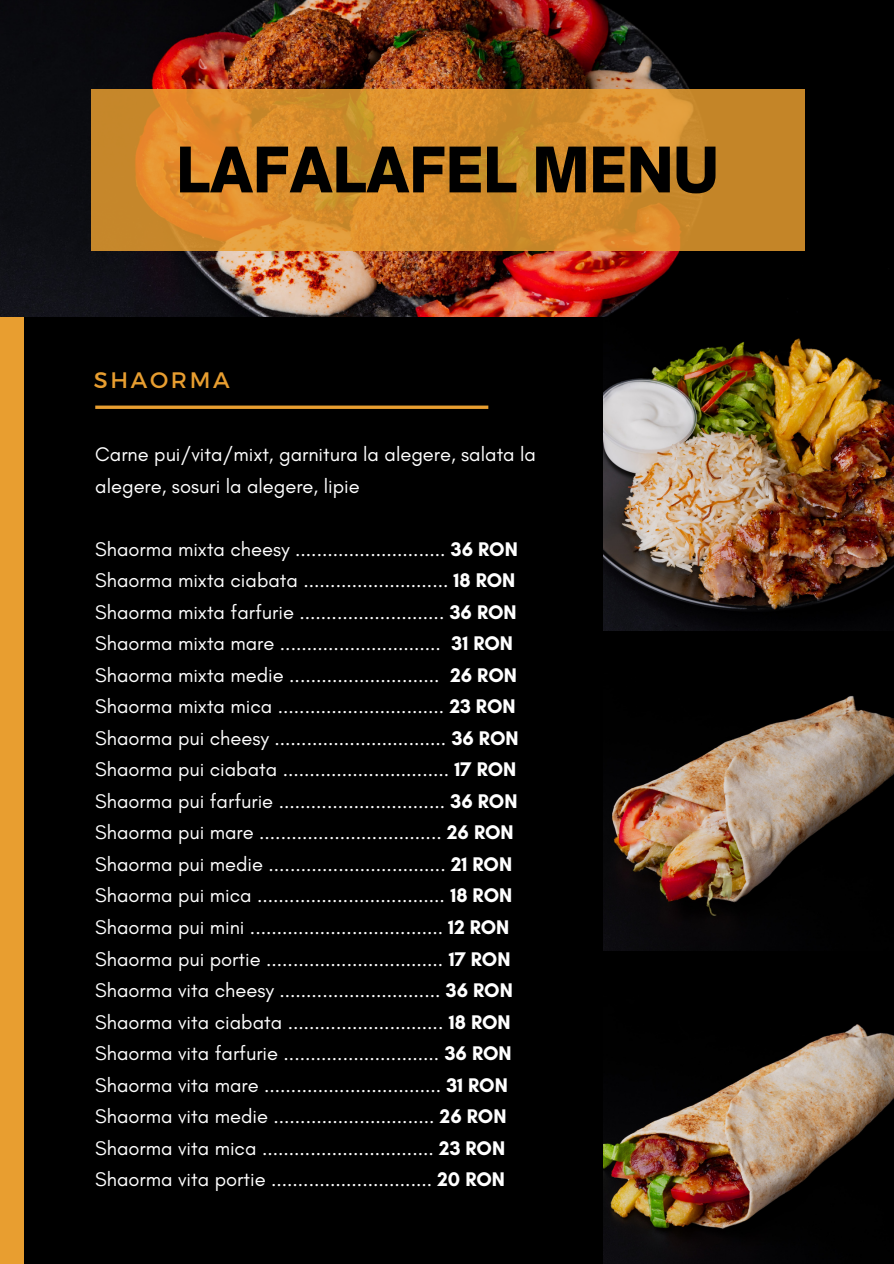
<style>
.page{position:relative;width:894px;height:1264px;background:#fff}
.page>*{position:absolute;margin:0;border:0;box-sizing:border-box;transform-origin:0 0}
.t1{font:900 60px "Open Sauce One";color:#000}
.t2{font:22.35px "Montserrat";letter-spacing:.12em;color:#e89e30}
.t3{font:20.1px/31.5px "Glacial Indifference";color:#fff}
.t4{font:700 20.1px "Glacial Indifference";color:#fff}
.s1{font-weight:700}
</style>
<div class="page">
<div style="left:0;top:0;width:893px;height:1263px;background:#000"></div>
<img style="left:0;top:0;width:805px;height:317px">
<img style="left:603px;top:338px;width:290px;height:925px">
<svg style="left:91px;top:89px;width:712px;height:161px;background:#d48c2c"></svg>
<div style="left:0;top:317px;width:24px;height:946px;background:#e89e30"></div>
<svg style="left:95px;top:405px;width:393px;height:4px;background:#c38528"></svg>
<h2 class="t1" style="left:176px;top:132px;width:543px">LAFALAFEL MENU</h2>
<h1 class="t2" style="left:94px;top:365px;width:137px">SHAORMA</h1>
<p class="t3" style="left:95px;top:438px;width:442px">Carne pui/vita/mixt, garnitura la alegere, salata la alegere, sosuri la alegere, lipie</p>
<p class="t3" style="left:95px;top:533px;width:424px">Shaorma mixta cheesy ............................ <span class="s1">36 RON</span></p>
<p class="t3" style="left:95px;top:564px;width:421px">Shaorma mixta ciabata ........................... <span class="s1">18 RON</span></p>
<p class="t3" style="left:95px;top:596px;width:423px">Shaorma mixta farfurie ........................... <span class="s1">36 RON</span></p>
<p class="t3" style="left:95px;top:627px;width:347px">Shaorma mixta mare ..............................</p>
<p class="t4" style="left:451px;top:631px;width:63px">31 RON</p>
<p class="t3" style="left:95px;top:659px;width:346px">Shaorma mixta medie ............................</p>
<p class="t3" style="left:95px;top:659px;width:423px;text-align:right"><span class="s1">26 RON<br></span>Shaorma mixta mica ............................... <span class="s1">23 RON</span></p>
<p class="t3" style="left:95px;top:722px;width:425px">Shaorma pui cheesy ................................ <span class="s1">36 RON</span></p>
<p class="t3" style="left:95px;top:753px;width:422px">Shaorma pui ciabata ............................... <span class="s1">17 RON</span></p>
<p class="t3" style="left:95px;top:785px;width:423px">Shaorma pui farfurie ............................... <span class="s1">36 RON</span></p>
<p class="t3" style="left:95px;top:816px;width:420px">Shaorma pui mare .................................. <span class="s1">26 RON</span></p>
<p class="t3" style="left:95px;top:848px;width:418px">Shaorma pui medie ................................. <span class="s1">21 RON</span></p>
<p class="t3" style="left:95px;top:879px;width:418px">Shaorma pui mica ................................... <span class="s1">18 RON</span></p>
<p class="t3" style="left:95px;top:911px;width:415px">Shaorma pui mini .................................... <span class="s1">12 RON</span></p>
<p class="t3" style="left:95px;top:942px;width:416px">Shaorma pui portie ................................. <span class="s1">17 RON</span></p>
<p class="t3" style="left:95px;top:974px;width:419px">Shaorma vita cheesy .............................. <span class="s1">36 RON</span></p>
<p class="t3" style="left:95px;top:1005px;width:417px">Shaorma vita ciabata ............................. <span class="s1">18 RON</span></p>
<p class="t3" style="left:95px;top:1037px;width:418px">Shaorma vita farfurie ............................. <span class="s1">36 RON</span></p>
<p class="t3" style="left:95px;top:1068px;width:414px">Shaorma vita mare ................................. <span class="s1">31 RON</span></p>
<p class="t3" style="left:95px;top:1100px;width:412px">Shaorma vita medie .............................. <span class="s1">26 RON</span></p>
<p class="t3" style="left:95px;top:1131px;width:411px">Shaorma vita mica ................................ <span class="s1">23 RON</span></p>
<p class="t3" style="left:95px;top:1163px;width:411px">Shaorma vita portie .............................. <span class="s1">20 RON</span></p>
</div>
